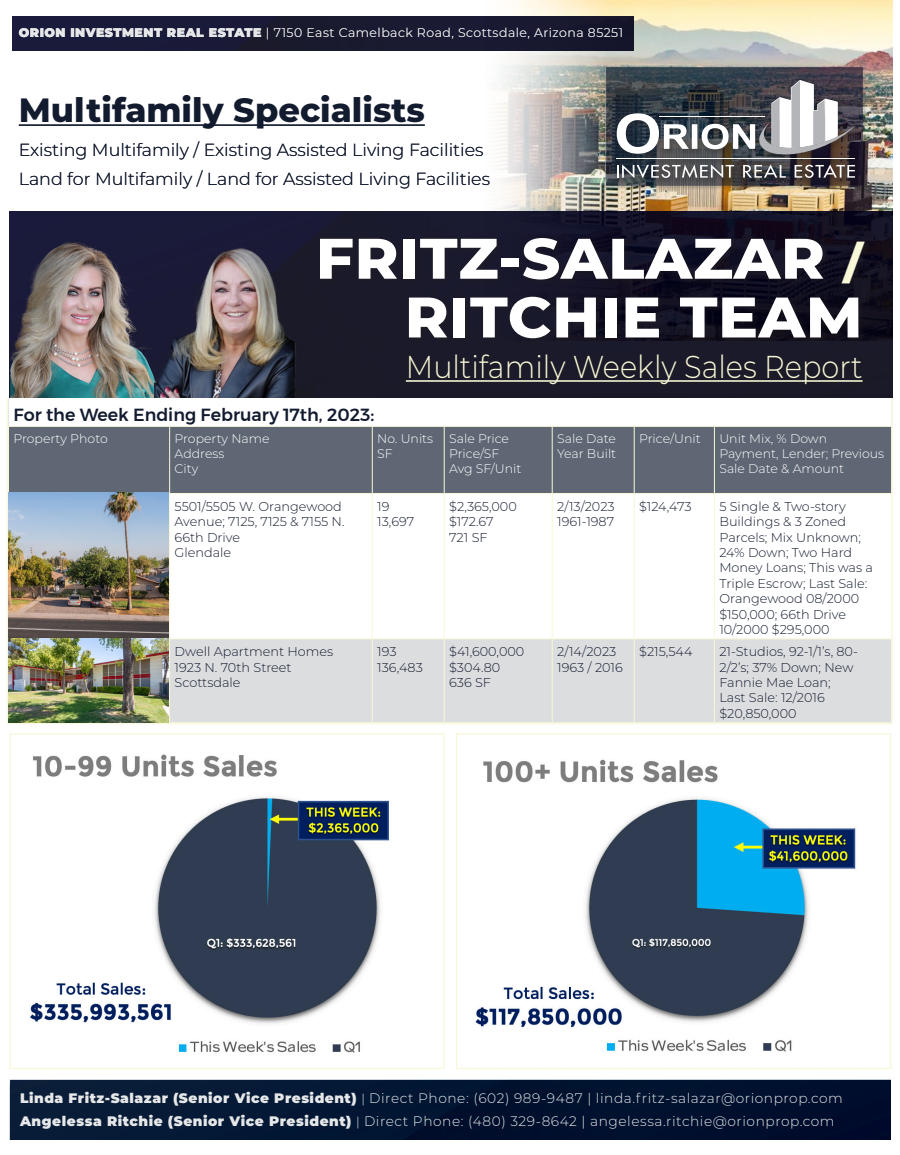
<style>
.page{position:relative;width:900px;height:1155px;background:#fff}
.page>*{position:absolute;margin:0;border:0;box-sizing:border-box;transform-origin:0 0}
.t1{font:800 57px "Montserrat";letter-spacing:.01em;color:#fff;scale:1.04 1}
.t2{font:800 33.62px "Montserrat";color:#131b2f}
.t3{font:300 31.62px "Montserrat";color:#f8f7d7;scale:.91 1}
.t4{font:300 17.5px "Montserrat";color:#131b2f}
.t5{font:500 17.5px "Montserrat";color:#131b2f}
.t6{font:300 13.75px "Montserrat";letter-spacing:.04em;color:#e6e7e8}
.t7{font:300 12.75px/15.4px "Montserrat";color:#131b2f}
.t8{font:300 12.5px/15px "Montserrat";color:#fff}
.t9{font:300 12.5px "Montserrat";letter-spacing:.04em;color:#e6e7e8}
.s1{font-weight:900}
.s2{font-size:44.38px;color:#f8f7d7}
.s3{font-size:12.5px}
</style>
<div class="page">
<div style="left:9px;top:427px;width:881px;height:66px;background:#5f6775"></div>
<svg style="left:168px;top:494px;width:722px;height:145px"></svg>
<div style="left:168px;top:640px;width:722px;height:82px;background:#dcdddf"></div>
<hr style="left:8px;top:426px;width:162px;height:1px;background:#f8f7d7">
<hr style="left:170px;top:426px;width:202px;height:1px;background:#f8f7d7">
<hr style="left:169px;top:427px;width:1px;height:66px;background:#f8f7d7">
<hr style="left:372px;top:426px;width:72px;height:1px;background:#f8f7d7">
<hr style="left:372px;top:427px;width:1px;height:66px;background:#f8f7d7">
<hr style="left:444px;top:426px;width:108px;height:1px;background:#f8f7d7">
<hr style="left:444px;top:427px;width:1px;height:66px;background:#f8f7d7">
<hr style="left:552px;top:426px;width:82px;height:1px;background:#f8f7d7">
<hr style="left:552px;top:427px;width:1px;height:66px;background:#f8f7d7">
<hr style="left:634px;top:426px;width:80px;height:1px;background:#f8f7d7">
<hr style="left:634px;top:427px;width:1px;height:66px;background:#f8f7d7">
<hr style="left:714px;top:426px;width:178px;height:1px;background:#f8f7d7">
<hr style="left:714px;top:427px;width:1px;height:66px;background:#f8f7d7">
<hr style="left:892px;top:427px;width:1px;height:66px;background:#f8f7d7">
<hr style="left:8px;top:493px;width:162px;height:1px;background:#f8f7d7">
<hr style="left:170px;top:493px;width:202px;height:1px;background:#f8f7d7">
<hr style="left:169px;top:494px;width:1px;height:145px;background:#f8f7d7">
<hr style="left:372px;top:493px;width:72px;height:1px;background:#f8f7d7">
<hr style="left:372px;top:494px;width:1px;height:145px;background:#f8f7d7">
<hr style="left:444px;top:493px;width:108px;height:1px;background:#f8f7d7">
<hr style="left:444px;top:494px;width:1px;height:145px;background:#f8f7d7">
<hr style="left:552px;top:493px;width:82px;height:1px;background:#f8f7d7">
<hr style="left:552px;top:494px;width:1px;height:145px;background:#f8f7d7">
<hr style="left:634px;top:493px;width:80px;height:1px;background:#f8f7d7">
<hr style="left:634px;top:494px;width:1px;height:145px;background:#f8f7d7">
<hr style="left:714px;top:493px;width:178px;height:1px;background:#f8f7d7">
<hr style="left:714px;top:494px;width:1px;height:145px;background:#f8f7d7">
<hr style="left:892px;top:494px;width:1px;height:145px;background:#f8f7d7">
<hr style="left:169px;top:639px;width:1px;height:83px;background:#f8f7d7">
<hr style="left:372px;top:639px;width:1px;height:83px;background:#f8f7d7">
<hr style="left:444px;top:639px;width:1px;height:83px;background:#f8f7d7">
<hr style="left:552px;top:639px;width:1px;height:83px;background:#f8f7d7">
<hr style="left:634px;top:639px;width:1px;height:83px;background:#f8f7d7">
<hr style="left:714px;top:639px;width:1px;height:83px;background:#f8f7d7">
<hr style="left:892px;top:639px;width:1px;height:83px;background:#f8f7d7">
<hr style="left:9px;top:639px;width:161px;height:1px;background:#f9f8db">
<hr style="left:170px;top:639px;width:202px;height:1px;background:#f9f8db">
<hr style="left:372px;top:639px;width:72px;height:1px;background:#f9f8db">
<hr style="left:444px;top:639px;width:108px;height:1px;background:#f9f8db">
<hr style="left:552px;top:639px;width:82px;height:1px;background:#f9f8db">
<hr style="left:634px;top:639px;width:80px;height:1px;background:#f9f8db">
<hr style="left:714px;top:639px;width:178px;height:1px;background:#f9f8db">
<img style="left:9px;top:492px;width:159px;height:147px">
<img style="left:9px;top:639px;width:159px;height:83px">
<img style="left:606px;top:0;width:286px;height:211px">
<svg style="left:12px;top:0;width:594px;height:211px"></svg>
<img style="left:9px;top:211px;width:883px;height:187px">
<div style="left:603px;top:64px;width:264px;height:126px;background:#231f20;opacity:.3"></div>
<div style="left:605px;top:67px;width:260px;height:121px;background:#fff;opacity:.75"></div>
<hr style="left:19px;top:124px;width:406px;height:2px;background:#131b2f">
<div style="left:404px;top:352px;width:464px;height:37px;background:#1a1a29"></div>
<hr style="left:406px;top:380px;width:457px;height:2px;background:#f8f7d7">
<div style="left:317px;top:236px;width:554px;height:109px;background:#231f20;opacity:.3"></div>
<img style="left:12px;top:17px;width:622px;height:34px">
<img style="left:10px;top:1080px;width:881px;height:60px">
<div style="left:614px;top:77px;width:248px;height:108px;background:#231f20;opacity:.25"></div>
<svg style="left:617px;top:164px;width:117px;height:14px;background:#77787a"></svg>
<svg style="left:743px;top:164px;width:43px;height:14px"></svg>
<svg style="left:795px;top:164px;width:60px;height:14px"></svg>
<hr style="left:617px;top:158px;width:238px;height:1px;background:#fff">
<svg style="left:617px;top:80px;width:238px;height:78px"></svg>
<img style="left:30px;top:754px;width:359px;height:299px">
<div style="left:9px;top:733px;width:436px;height:336px;border:1px solid #f8f7d7"></div>
<img style="left:475px;top:759px;width:381px;height:293px">
<div style="left:456px;top:733px;width:435px;height:336px;border:1px solid #f8f7d7"></div>
<img style="left:10px;top:240px;width:151px;height:157px">
<img style="left:155px;top:247px;width:140px;height:151px">
<p class="t9" style="left:19px;top:24px;width:606px"><span class="s1">ORION INVESTMENT REAL ESTATE</span> | 7150 East Camelback Road, Scottsdale, Arizona 85251</p>
<p class="t2" style="left:19px;top:85px;width:408px">Multifamily Specialists</p>
<p class="t4" style="left:19px;top:138px;width:466px">Existing Multifamily / Existing Assisted Living Facilities</p>
<p class="t4" style="left:19px;top:167px;width:473px">Land for Multifamily / Land for Assisted Living Facilities</p>
<p class="t1" style="left:316px;top:217px;width:527px">FRITZ-SALAZAR <span class="s2">/</span></p>
<p class="t1" style="left:405px;top:275px;width:442px">RITCHIE TEAM</p>
<p class="t3" style="left:406px;top:345px;width:503px">Multifamily Weekly Sales Report</p>
<p class="t5" style="left:13px;top:401px;width:362px">For the Week Ending February 17th, 2023:</p>
<p class="t8" style="left:13px;top:431px;width:96px">Property Photo</p>
<p class="t8" style="left:175px;top:431px;width:97px">Property Name</p>
<p class="t8" style="left:175px;top:446px;width:51px">Address</p>
<p class="t8" style="left:175px;top:461px;width:25px">City</p>
<p class="t8" style="left:377px;top:431px;width:57px">No. Units</p>
<p class="t8" style="left:377px;top:446px;width:17px">SF</p>
<p class="t7" style="left:175px;top:498px;width:171px">5501/5505 W. Orangewood<br>Avenue; 7125, 7125 &amp; 7155 N.<br>66th Drive</p>
<p class="t7" style="left:175px;top:544px;width:58px">Glendale</p>
<p class="t7" style="left:377px;top:498px;width:14px">19</p>
<p class="t7" style="left:377px;top:514px;width:38px">13,697</p>
<p class="t8" style="left:449px;top:431px;width:61px">Sale Price</p>
<p class="t8" style="left:449px;top:446px;width:52px">Price/SF</p>
<p class="t8" style="left:449px;top:461px;width:74px">Avg SF/Unit</p>
<p class="t7" style="left:449px;top:498px;width:69px">$2,365,000</p>
<p class="t7" style="left:449px;top:514px;width:46px">$172.67</p>
<p class="t7" style="left:449px;top:529px;width:40px">721 SF</p>
<p class="t7" style="left:175px;top:644px;width:160px">Dwell Apartment Homes</p>
<p class="t7" style="left:175px;top:659px;width:119px">1923 N. 70th Street</p>
<p class="t7" style="left:175px;top:674px;width:67px">Scottsdale</p>
<p class="t7" style="left:377px;top:644px;width:21px">193</p>
<p class="t7" style="left:377px;top:659px;width:47px">136,483</p>
<p class="t7" style="left:449px;top:644px;width:77px">$41,600,000</p>
<p class="t7" style="left:449px;top:659px;width:53px">$304.80</p>
<p class="t7" style="left:449px;top:674px;width:43px">636 SF</p>
<p class="t8" style="left:557px;top:431px;width:60px">Sale Date</p>
<p class="t8" style="left:557px;top:446px;width:60px">Year Built</p>
<p class="t8" style="left:639px;top:431px;width:63px">Price/Unit</p>
<p class="t8" style="left:719px;top:431px;width:166px">Unit Mix, % Down<br>Payment, Lender; Previous<br>Sale Date &amp; Amount</p>
<p class="t7" style="left:557px;top:498px;width:59px">2/13/2023</p>
<p class="t7" style="left:557px;top:514px;width:58px">1961-1987</p>
<p class="t7" style="left:639px;top:498px;width:54px">$124,473</p>
<p class="t7" style="left:719px;top:498px;width:155px">5 Single &amp; Two-story<br>Buildings &amp; 3 Zoned<br>Parcels; Mix Unknown;<br>24% Down; Two Hard<br>Money Loans; This was a<br>Triple Escrow; Last Sale:<br>Orangewood 08/2000 $150,000; 66th Drive<br>10/2000 $295,000</p>
<p class="t7" style="left:557px;top:644px;width:61px">2/14/2023</p>
<p class="t7" style="left:557px;top:659px;width:67px">1963 / 2016</p>
<p class="t7" style="left:639px;top:644px;width:55px">$215,544</p>
<p class="t7" style="left:719px;top:644px;width:140px">21-Studios, 92-1/1’s, 80-<br>2/2’s; 37% Down; New<br>Fannie Mae Loan;</p>
<p class="t7" style="left:719px;top:690px;width:107px">Last Sale: 12/2016 $20,850,000</p>
<p class="t6" style="left:20px;top:1088px;width:824px"><span class="s1">Linda Fritz-Salazar (Senior Vice President)</span> <span class="s3">|</span> Direct Phone: (602) 989-9487 | linda.fritz-salazar@orionprop.com</p>
<p class="t6" style="left:20px;top:1112px;width:816px"><span class="s1">Angelessa Ritchie (Senior Vice President)</span> <span class="s3">|</span> Direct Phone: (480) 329-8642 | angelessa.ritchie@orionprop.com</p>
</div>
